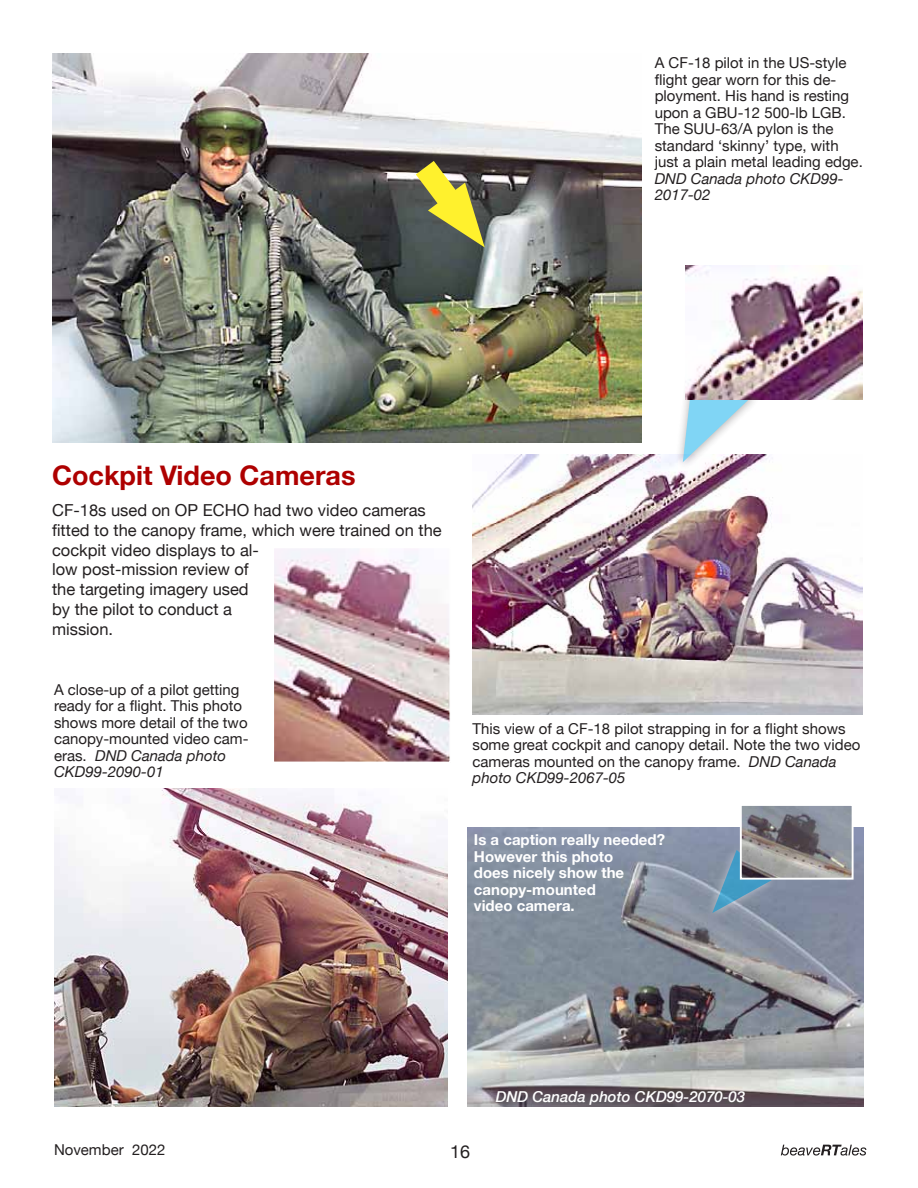
<style>
.page{position:relative;width:918px;height:1188px;background:#fff}
.page>*{position:absolute;margin:0;border:0;box-sizing:border-box;transform-origin:0 0}
.t1{font:700 27px "Helvetica Neue";color:#ae0000}
.t2{font:18px "Helvetica Neue";color:#231f20}
.t3{font:16.5px/19.8px "Helvetica Neue";color:#231f20}
.t4{font:15px/16.5px "Helvetica Neue";color:#231f20}
.t5{font:700 15px/16.5px "Helvetica Neue";color:#fff}
.t6{font:italic 15px/16.5px "Helvetica Neue";color:#231f20}
.t7{font:italic 500 15px "Helvetica Neue";color:#fff}
.s1{font-style:italic}
</style>
<div class="page">
<svg style="left:781px;top:1145px;width:85px;height:11px"></svg>
<img style="left:52px;top:54px;width:589px;height:389px">
<img style="left:468px;top:828px;width:396px;height:279px">
<svg style="left:703px;top:806px;width:152px;height:118px;background:#8a93a0"></svg>
<img style="left:55px;top:788px;width:392px;height:319px">
<img style="left:472px;top:454px;width:390px;height:261px">
<svg style="left:642px;top:399px;width:139px;height:74px"></svg>
<img style="left:685px;top:265px;width:177px;height:134px">
<img style="left:276px;top:550px;width:172px;height:210px">
<div style="left:273px;top:547px;width:178px;height:216px;border:2px solid #fff"></div>
<svg style="left:393px;top:136px;width:100px;height:112px;background:#8c8a63"></svg>
<p class="t4" style="left:655px;top:56px;width:210px">A CF-18 pilot in the US-style flight gear worn for this de&shy;ployment. His hand is resting upon a GBU-12 500-lb LGB.<br>The SUU-63/A pylon is the standard ‘skinny’ type, with just a plain metal leading edge.</p>
<p class="t6" style="left:655px;top:171px;width:190px">DND Canada photo CKD99-<br>2017-02</p>
<h1 class="t1" style="left:52px;top:455px;width:305px">Cockpit Video Cameras</h1>
<p class="t3" style="left:52px;top:501px;width:391px">CF-18s used on OP ECHO had two video cameras fitted to the canopy frame, which were trained on the cockpit video displays to al-<br>low post-mission review of<br>the targeting imagery used<br>by the pilot to conduct a<br>mission.</p>
<p class="t4" style="left:54px;top:682px;width:196px">A close-up of a pilot getting ready for a flight. This photo shows more detail of the two canopy-mounted video cam&shy;eras. <span class="s1">DND Canada photo<br>CKD99-2090-01</span></p>
<p class="t4" style="left:472px;top:721px;width:389px">This view of a CF-18 pilot strapping in for a flight shows some great cockpit and canopy detail. Note the two video cameras mounted on the canopy frame. <span class="s1">DND Canada photo CKD99-2067-05</span></p>
<p class="t5" style="left:474px;top:832px;width:193px">Is a caption really needed?<br>However this photo<br>does nicely show the canopy-mounted<br>video camera.</p>
<p class="t7" style="left:496px;top:1084px;width:251px">DND Canada photo CKD99-2070-03</p>
<p class="t4" style="left:54px;top:1142px;width:113px">November 2022</p>
<p class="t2" style="left:450px;top:1138px;width:22px">16</p>
</div>
